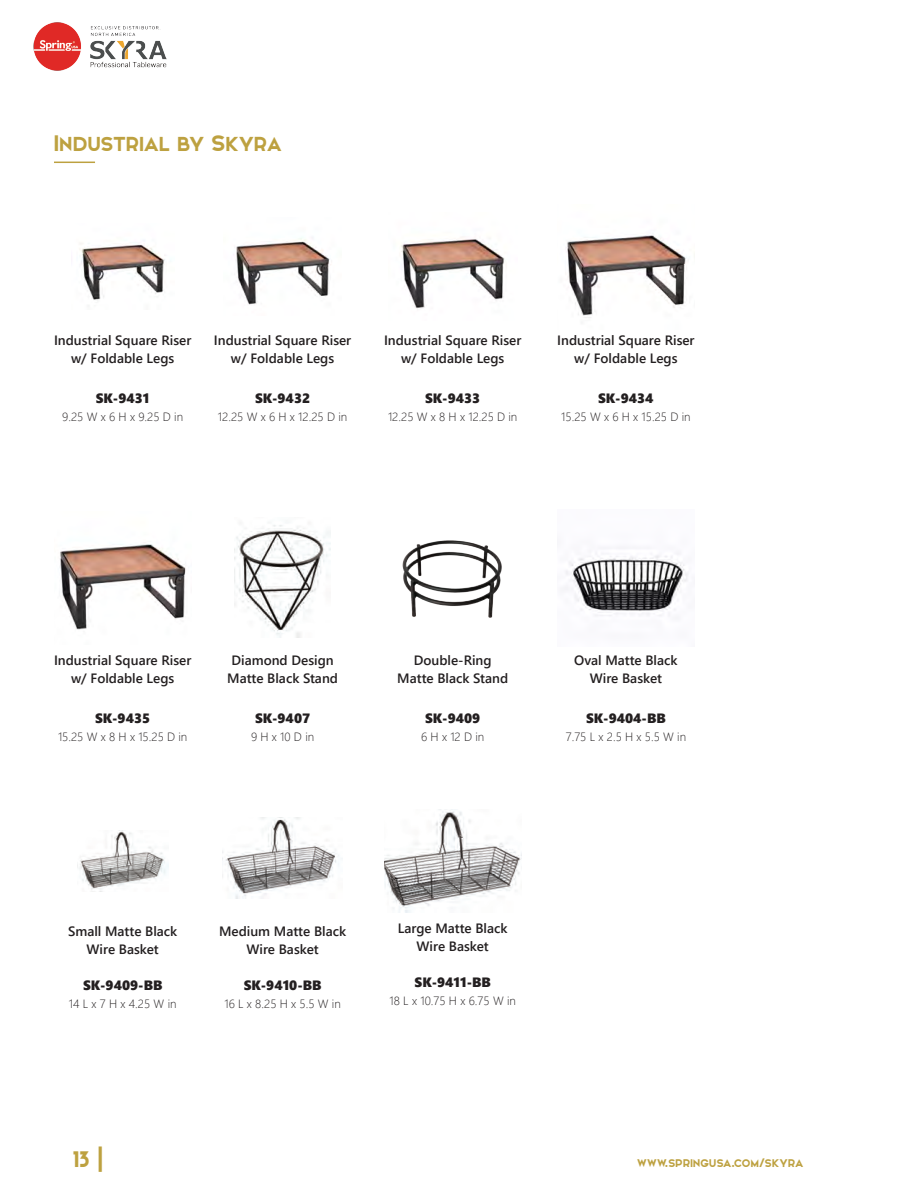
<style>
.page{position:relative;width:918px;height:1188px;background:#fff}
.page>*{position:absolute;margin:0;border:0;box-sizing:border-box;transform-origin:0 0}
.t1{font:30px "Elkwood";letter-spacing:.005em;color:#bda140}
.t2{font:16.5px "Elkwood";letter-spacing:.02em;color:#bda140}
.t3{font:600 13.5px/18px "Segoe UI";color:#231f20;text-align:center}
.t4{font:13.5px "Segoe UI Black";color:#231f20}
.t5{font:300 12px "Segoe UI";color:#231f20}
</style>
<div class="page">
<img style="left:34px;top:23px;width:133px;height:48px">
<img style="left:79px;top:243px;width:86px;height:58px">
<img style="left:401px;top:237px;width:104px;height:72px">
<img style="left:236px;top:238px;width:94px;height:67px">
<img style="left:566px;top:235px;width:121px;height:83px">
<img style="left:60px;top:544px;width:126px;height:86px">
<img style="left:77px;top:830px;width:91px;height:60px">
<img style="left:384px;top:809px;width:137px;height:103px">
<img style="left:225px;top:818px;width:114px;height:80px">
<img style="left:563px;top:547px;width:125px;height:69px">
<img style="left:402px;top:540px;width:100px;height:78px">
<img style="left:234px;top:525px;width:97px;height:113px">
<hr style="left:54px;top:162px;width:41px;height:1px;background:#bda140">
<h1 class="t1" style="left:54px;top:128px;width:230px">Industrial by Skyra</h1>
<p class="t3" style="left:54px;top:330px;width:139px">Industrial Square Riser w/ Foldable Legs</p>
<p class="t4" style="left:96px;top:388px;width:55px">SK-9431</p>
<p class="t5" style="left:62px;top:405px;width:122px">9.25 W x 6 H x 9.25 D in</p>
<p class="t3" style="left:214px;top:330px;width:139px">Industrial Square Riser w/ Foldable Legs</p>
<p class="t4" style="left:255px;top:388px;width:57px">SK-9432</p>
<p class="t5" style="left:218px;top:405px;width:131px">12.25 W x 6 H x 12.25 D in</p>
<p class="t3" style="left:384px;top:330px;width:139px">Industrial Square Riser w/ Foldable Legs</p>
<p class="t4" style="left:425px;top:388px;width:57px">SK-9433</p>
<p class="t5" style="left:388px;top:405px;width:131px">12.25 W x 8 H x 12.25 D in</p>
<p class="t3" style="left:557px;top:330px;width:139px">Industrial Square Riser w/ Foldable Legs</p>
<p class="t4" style="left:598px;top:388px;width:57px">SK-9434</p>
<p class="t5" style="left:561px;top:405px;width:131px">15.25 W x 6 H x 15.25 D in</p>
<p class="t3" style="left:54px;top:650px;width:139px">Industrial Square Riser w/ Foldable Legs</p>
<p class="t4" style="left:95px;top:708px;width:57px">SK-9435</p>
<p class="t5" style="left:58px;top:725px;width:131px">15.25 W x 8 H x 15.25 D in</p>
<p class="t3" style="left:227px;top:650px;width:112px">Diamond Design<br>Matte Black Stand</p>
<p class="t4" style="left:255px;top:708px;width:57px">SK-9407</p>
<p class="t5" style="left:251px;top:725px;width:65px">9 H x 10 D in</p>
<p class="t3" style="left:397px;top:650px;width:112px">Double-Ring<br>Matte Black Stand</p>
<p class="t4" style="left:425px;top:708px;width:57px">SK-9409</p>
<p class="t5" style="left:421px;top:725px;width:65px">6 H x 12 D in</p>
<p class="t3" style="left:574px;top:650px;width:105px">Oval Matte Black<br>Wire Basket</p>
<p class="t4" style="left:586px;top:708px;width:81px">SK-9404-BB</p>
<p class="t5" style="left:566px;top:725px;width:122px">7.75 L x 2.5 H x 5.5 W in</p>
<p class="t3" style="left:68px;top:922px;width:111px">Small Matte Black<br>Wire Basket</p>
<p class="t4" style="left:83px;top:976px;width:81px">SK-9409-BB</p>
<p class="t5" style="left:69px;top:993px;width:109px">14 L x 7 H x 4.25 W in</p>
<p class="t3" style="left:219px;top:922px;width:129px">Medium Matte Black<br>Wire Basket</p>
<p class="t4" style="left:244px;top:976px;width:79px">SK-9410-BB</p>
<p class="t5" style="left:224px;top:993px;width:118px">16 L x 8.25 H x 5.5 W in</p>
<p class="t3" style="left:398px;top:919px;width:111px">Large Matte Black<br>Wire Basket</p>
<p class="t4" style="left:415px;top:973px;width:78px">SK-9411-BB</p>
<p class="t5" style="left:390px;top:990px;width:128px">18 L x 10.75 H x 6.75 W in</p>
<h1 class="t1" style="left:73px;top:1144px;width:31px">13 |</h1>
<p class="t2" style="left:637px;top:1155px;width:168px">www.springusa.com/skyra</p>
</div>
